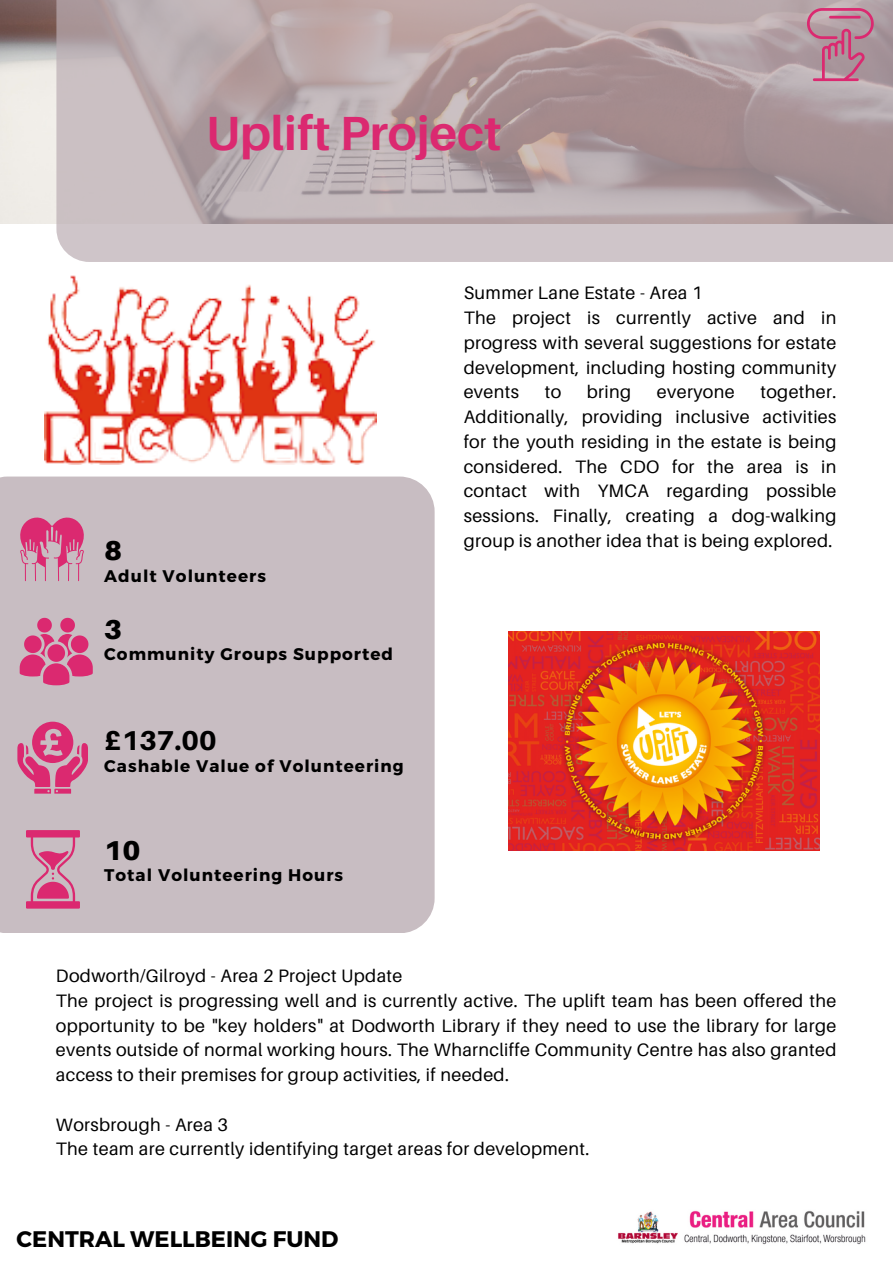
<style>
.page{position:relative;width:893px;height:1264px;background:#fff}
.page>*{position:absolute;margin:0;border:0;box-sizing:border-box;transform-origin:0 0}
.t1{font:700 48px "Aileron";color:#db2970}
.t2{font:800 27.3px "Aileron";color:#000}
.t3{font:900 27.3px "Aileron";color:#000}
.t4{font:700 22.5px "Montserrat";color:#000}
.t5{font:18px/24.8px "Aileron";letter-spacing:.02em;color:#000;text-align:justify}
.t6{font:700 16.8px "Montserrat";letter-spacing:.06em;color:#000}
</style>
<div class="page">
<div style="left:0;top:476px;width:434px;height:457px;background:#c8bdc2"></div>
<img style="left:0;top:0;width:56px;height:223px">
<svg style="left:56px;top:0;width:836px;height:262px"></svg>
<img style="left:618px;top:1210px;width:248px;height:35px">
<svg style="left:806px;top:8px;width:67px;height:73px"></svg>
<svg style="left:17px;top:721px;width:71px;height:72px"></svg>
<svg style="left:17px;top:516px;width:70px;height:65px"></svg>
<svg style="left:20px;top:618px;width:73px;height:67px"></svg>
<svg style="left:26px;top:830px;width:54px;height:78px"></svg>
<img style="left:44px;top:275px;width:332px;height:189px">
<img style="left:508px;top:631px;width:311px;height:219px">
<p class="t1" style="left:206px;top:104px;width:296px">Uplift Project</p>
<p class="t3" style="left:104px;top:533px;width:20px">8</p>
<p class="t6" style="left:104px;top:565px;width:163px">Adult Volunteers</p>
<p class="t3" style="left:104px;top:612px;width:20px">3</p>
<p class="t6" style="left:104px;top:643px;width:290px">Community Groups Supported</p>
<p class="t2" style="left:104px;top:723px;width:114px">£137.00</p>
<p class="t6" style="left:104px;top:754px;width:301px">Cashable Value of Volunteering</p>
<p class="t3" style="left:104px;top:833px;width:38px">10</p>
<p class="t6" style="left:104px;top:864px;width:240px">Total Volunteering Hours</p>
<p class="t5" style="left:463px;top:280px;width:240px">Summer Lane Estate - Area 1</p>
<p class="t5" style="left:463px;top:305px;width:374px">The project is currently active and in progress with several suggestions for estate development, including hosting community events</p>
<p class="t5" style="left:463px;top:379px;width:374px;text-indent:296px">together.<br>Additionally, providing inclusive activities for the youth residing in the estate is being considered. The CDO for the area is in contact with YMCA regarding possible sessions. Finally, creating a dog-walking group is another idea that is being explored.</p>
<p class="t5" style="left:544px;top:379px;width:18px">to</p>
<p class="t5" style="left:587px;top:379px;width:46px">bring</p>
<p class="t5" style="left:657px;top:379px;width:79px">everyone</p>
<p class="t5" style="left:56px;top:963px;width:348px">Dodworth/Gilroyd - Area 2 Project Update</p>
<p class="t5" style="left:56px;top:987px;width:782px">The project is progressing well and is currently active. The uplift team has been offered the opportunity to be "key holders" at Dodworth Library if they need to use the library for large events outside of normal working hours. The Wharncliffe Community Centre has also granted access to their premises for group activities, if needed.</p>
<p class="t5" style="left:56px;top:1111px;width:174px">Worsbrough - Area 3</p>
<p class="t5" style="left:56px;top:1136px;width:535px">The team are currently identifying target areas for development.</p>
<p class="t4" style="left:17px;top:1224px;width:323px">CENTRAL WELLBEING FUND</p>
</div>
